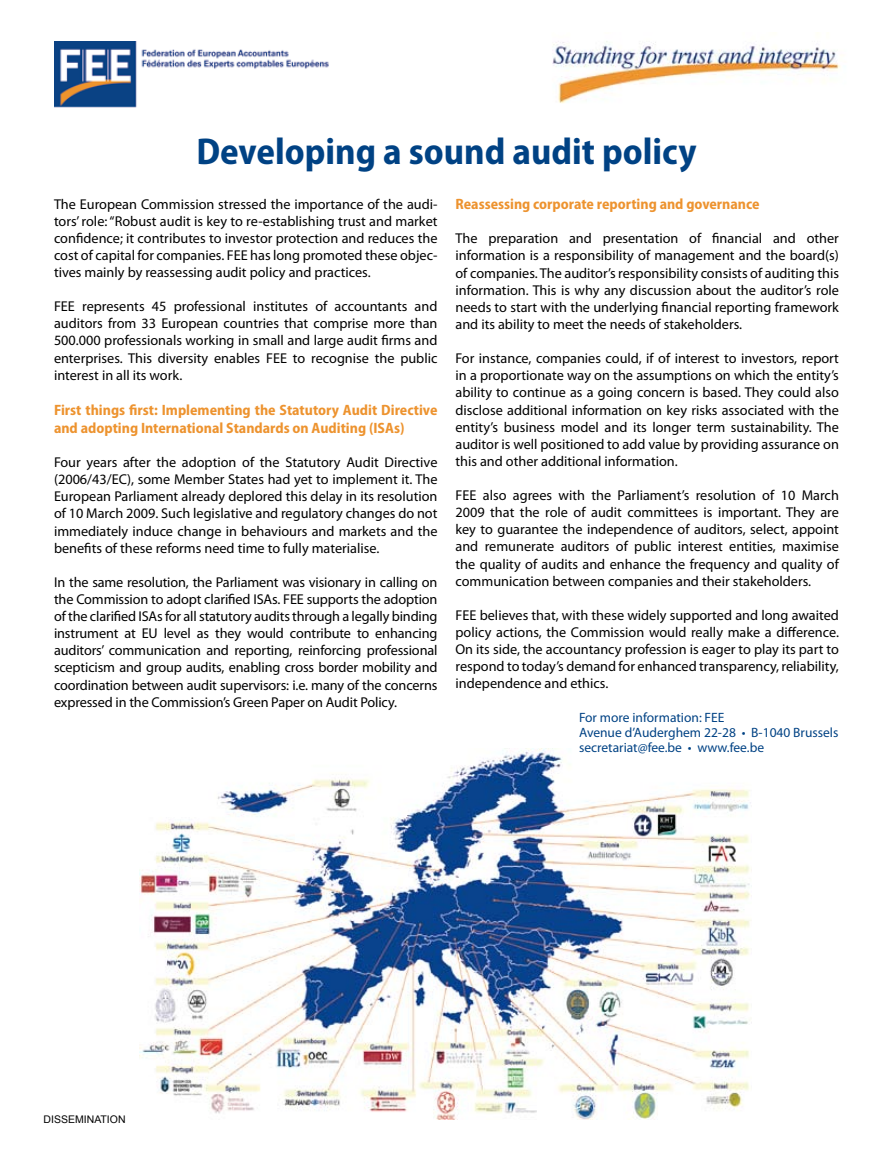
<style>
.page{position:relative;width:893px;height:1149px;background:#fff}
.page>*{position:absolute;margin:0;border:0;box-sizing:border-box;transform-origin:0 0}
.t1{font:700 semi-condensed 37.5px "Myriad Pro";color:#004284}
.t2{font:700 semi-condensed 15px/18px "Myriad Pro";color:#ed932f}
.t3{font:14.25px/17.1px "Myriad Pro";color:#000;text-align:justify}
.t4{font:13.5px/15px "Myriad Pro";color:#004284}
.t5{font:10.5px "Arial";color:#000}
</style>
<div class="page">
<img style="left:54px;top:41px;width:275px;height:67px">
<img style="left:140px;top:748px;width:611px;height:370px">
<img style="left:552px;top:41px;width:289px;height:62px">
<p class="t1" style="left:196px;top:130px;width:502px">Developing a sound audit policy</p>
<p class="t2" style="left:455px;top:195px;width:306px">Reassessing corporate reporting and governance</p>
<p class="t3" style="left:455px;top:230px;width:385px">The preparation and presentation of financial and other information is a responsibility of management and the board(s) of companies. The auditor’s responsibility consists of auditing this information. This is why any discussion about the auditor’s role needs to start with the underlying financial reporting framework and its ability to meet the needs of stakeholders.</p>
<p class="t3" style="left:455px;top:349px;width:385px">For instance, companies could, if of interest to investors, report in a proportionate way on the assumptions on which the entity’s ability to continue as a going concern is based. They could also disclose additional information on key risks associated with the entity’s business model and its longer term sustainability. The auditor is well positioned to add value by providing assurance on this and other additional information.</p>
<p class="t3" style="left:455px;top:486px;width:385px">FEE also agrees with the Parliament’s resolution of 10 March 2009 that the role of audit committees is important. They are key to guarantee the independence of auditors, select, appoint and remunerate auditors of public interest entities, maximise the quality of audits and enhance the frequency and quality of communication between companies and their stakeholders.</p>
<p class="t3" style="left:455px;top:606px;width:385px">FEE believes that, with these widely supported and long awaited policy actions, the Commission would really make a difference.<br>On its side, the accountancy profession is eager to play its part to respond to today’s demand for enhanced transparency, reliability, independence and ethics.</p>
<p class="t4" style="left:579px;top:710px;width:261px">For more information: FEE<br>Avenue d’Auderghem 22-28 • B-1040 Brussels secretariat@fee.be • www.fee.be</p>
<p class="t3" style="left:54px;top:195px;width:385px">The European Commission stressed the importance of the audi&shy;tors’ role: “Robust audit is key to re-establishing trust and market confidence; it contributes to investor protection and reduces the cost of capital for companies. FEE has long promoted these objec&shy;tives mainly by reassessing audit policy and practices.</p>
<p class="t3" style="left:54px;top:297px;width:385px">FEE represents 45 professional institutes of accountants and auditors from 33 European countries that comprise more than 500.000 professionals working in small and large audit firms and enterprises. This diversity enables FEE to recognise the public interest in all its work.</p>
<p class="t2" style="left:54px;top:401px;width:385px">First things first: Implementing the Statutory Audit Directive and adopting International Standards on Auditing (ISAs)</p>
<p class="t3" style="left:54px;top:453px;width:385px">Four years after the adoption of the Statutory Audit Directive (2006/43/EC), some Member States had yet to implement it. The European Parliament already deplored this delay in its resolution of 10 March 2009. Such legislative and regulatory changes do not immediately induce change in behaviours and markets and the benefits of these reforms need time to fully materialise.</p>
<p class="t3" style="left:54px;top:573px;width:385px">In the same resolution, the Parliament was visionary in calling on the Commission to adopt clarified ISAs. FEE supports the adoption of the clarified ISAs for all statutory audits through a legally binding instrument at EU level as they would contribute to enhancing auditors’ communication and reporting, reinforcing professional scepticism and group audits, enabling cross border mobility and coordination between audit supervisors: i.e. many of the concerns expressed in the Commission’s Green Paper on Audit Policy.</p>
<p class="t5" style="left:44px;top:1111px;width:84px">DISSEMINATION</p>
</div>
